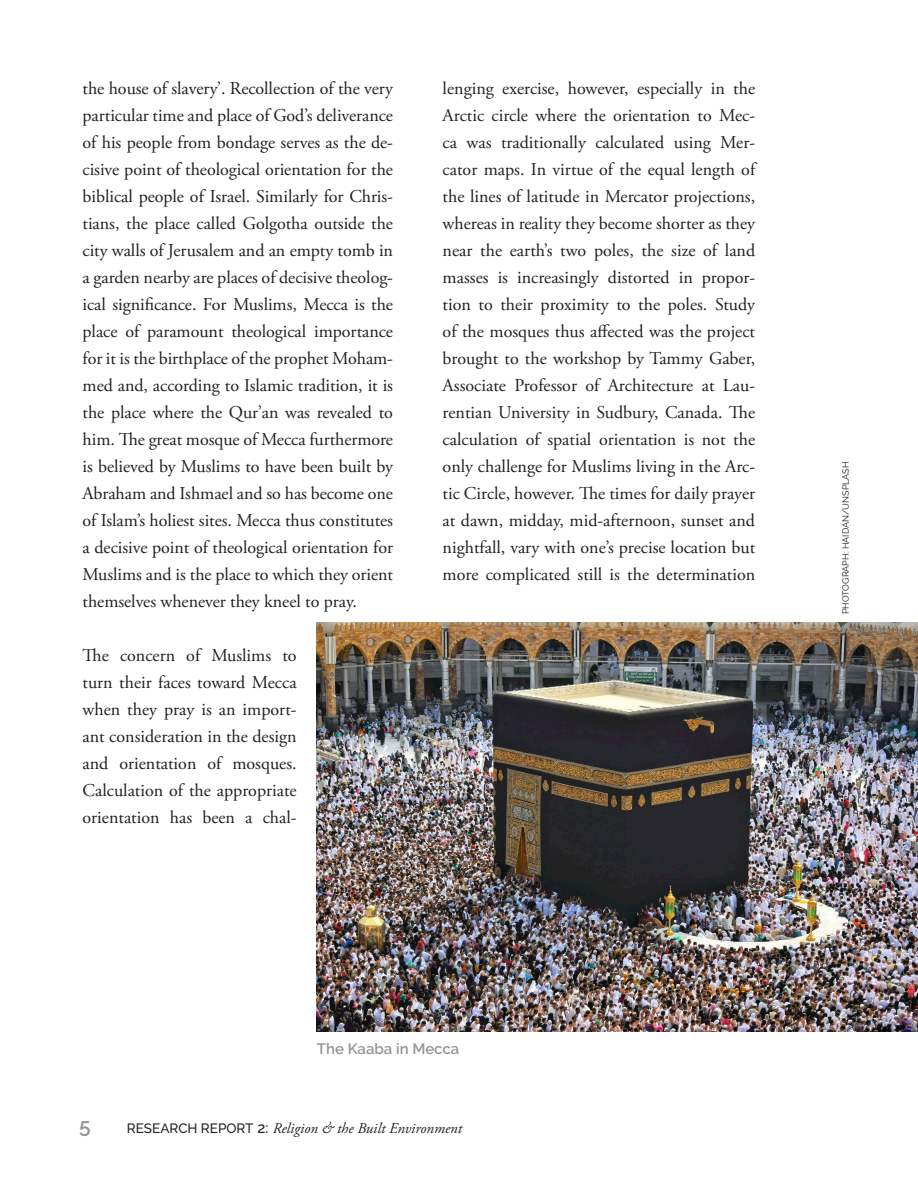
<style>
.page{position:relative;width:918px;height:1188px;background:#fff}
.page>*{position:absolute;margin:0;border:0;box-sizing:border-box;transform-origin:0 0}
.t1{font:600 21px "Raleway";color:#939598}
.t2{font:18px/27px "Adobe Garamond Pro";color:#231f20;text-align:justify}
.t3{font:italic 15px "Adobe Garamond Pro";color:#231f20}
.t4{font:600 15px "Raleway";color:#939598}
.t5{font:9px "Raleway";color:#231f20}
.s1{font-family:"Raleway";font-weight:500;font-style:normal;font-size:13.5px}
.s2{font-family:"Raleway";font-weight:500;font-style:normal}
</style>
<div class="page">
<img style="left:317px;top:622px;width:601px;height:410px">
<p class="t2" style="left:83px;top:75px;width:312px">the house of slavery’. Recollection of the very particular time and place of God’s deliverance of his people from bondage serves as the de&shy;cisive point of theological orientation for the biblical people of Israel. Similarly for Chris&shy;tians, the place called Golgotha outside the city walls of Jerusalem and an empty tomb in a garden nearby are places of decisive theolog&shy;ical significance. For Muslims, Mecca is the place of paramount theological importance for it is the birthplace of the prophet Moham&shy;med and, according to Islamic tradition, it is the place where the Qur’an was revealed to him. The great mosque of Mecca furthermore is believed by Muslims to have been built by Abraham and Ishmael and so has become one of Islam’s holiest sites. Mecca thus constitutes a decisive point of theological orientation for Muslims and is the place to which they orient themselves whenever they kneel to pray.</p>
<p class="t2" style="left:83px;top:642px;width:216px">The concern of Muslims to turn their faces toward Mecca when they pray is an import&shy;ant consideration in the design and orientation of mosques.<br>Calculation of the appropriate orientation has been a chal-</p>
<p class="t2" style="left:443px;top:75px;width:314px">lenging exercise, however, especially in the Arctic circle where the orientation to Mec&shy;ca was traditionally calculated using Mer&shy;cator maps. In virtue of the equal length of the lines of latitude in Mercator projections, whereas in reality they become shorter as they near the earth’s two poles, the size of land masses is increasingly distorted in propor&shy;tion to their proximity to the poles. Study of the mosques thus affected was the project brought to the workshop by Tammy Gaber, Associate Professor of Architecture at Lau&shy;rentian University in Sudbury, Canada. The calculation of spatial orientation is not the only challenge for Muslims living in the Arc&shy;tic Circle, however. The times for daily prayer at dawn, midday, mid-afternoon, sunset and nightfall, vary with one’s precise location but more complicated still is the determination</p>
<p class="t5" style="left:840px;top:614px;width:154px;rotate:-90deg">PHOTOGRAPH: HAIDAN/UNSPLASH</p>
<p class="t4" style="left:317px;top:1040px;width:144px">The Kaaba in Mecca</p>
<p class="t1" style="left:79px;top:1114px;width:13px">5</p>
<p class="t3" style="left:127px;top:1120px;width:337px"><span class="s1">RESEARCH REPORT</span> <span class="s2">2:</span> Religion &amp; the Built Environment</p>
</div>
